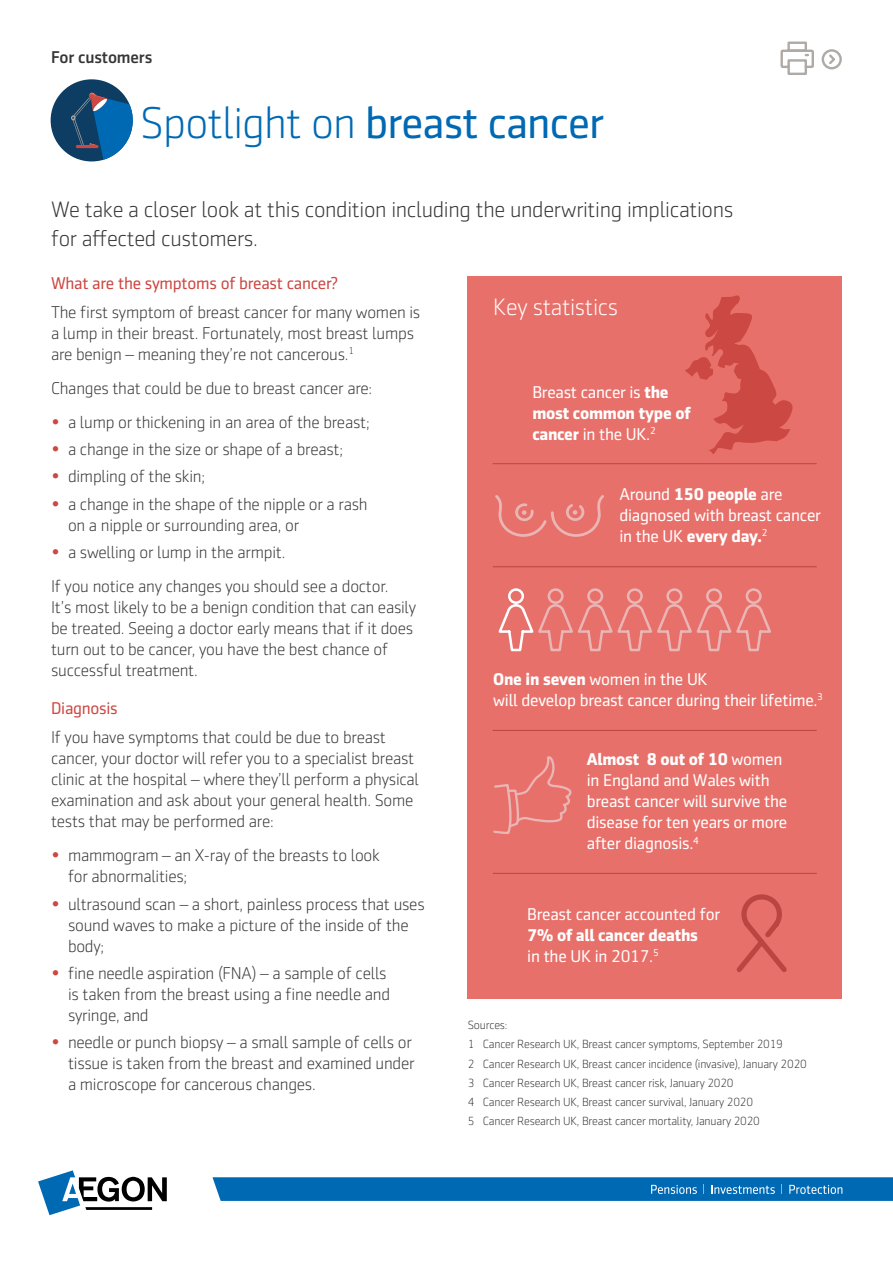
<style>
.page{position:relative;width:893px;height:1263px;background:#fff}
.page>*{position:absolute;margin:0;border:0;box-sizing:border-box;transform-origin:0 0}
.t1{font:45px "Sentico Sans DT";letter-spacing:-.02em;color:#0069b4}
.t2{font:300 24px "Sentico Sans DT";letter-spacing:-.015em;color:#fff}
.t3{font:300 22.5px/28.5px "Sentico Sans DT";letter-spacing:-.015em;color:#373636}
.t4{font:300 17.25px/21px "Sentico Sans DT";letter-spacing:-.015em;color:#373636}
.t5{font:17.25px/21px "Sentico Sans DT";letter-spacing:-.015em;color:#fff}
.t6{font:700 17.25px/21px "Sentico Sans DT";letter-spacing:-.015em;color:#fff}
.t7{font:17.25px "Sentico Sans DT";letter-spacing:-.015em;color:#cc4842}
.t8{font:500 17.25px "Sentico Sans DT";letter-spacing:-.01em;color:#373636}
.t9{font:300 12px/19.2px "Sentico Sans DT";letter-spacing:-.015em;color:#373636}
.s1{font-weight:300}
.s2{font-weight:700;font-size:18px;color:#cc4842}
.s3{font-weight:400}
.s4{font-weight:700}
</style>
<div class="page">
<svg style="left:780px;top:41px;width:62px;height:34px"></svg>
<svg style="left:38px;top:1170px;width:129px;height:45px"></svg>
<svg style="left:212px;top:1177px;width:681px;height:24px"></svg>
<div style="left:468px;top:276px;width:374px;height:723px;background:#e8706a"></div>
<hr style="left:493px;top:463px;width:324px;height:1px;background:#bb4540">
<hr style="left:493px;top:566px;width:324px;height:1px;background:#bb4540">
<hr style="left:493px;top:730px;width:324px;height:1px;background:#bb4540">
<hr style="left:493px;top:873px;width:324px;height:1px;background:#bb4540">
<svg style="left:498px;top:588px;width:273px;height:64px"></svg>
<svg style="left:685px;top:295px;width:108px;height:159px"></svg>
<svg style="left:495px;top:495px;width:109px;height:42px"></svg>
<svg style="left:493px;top:756px;width:78px;height:78px"></svg>
<svg style="left:736px;top:894px;width:51px;height:78px"></svg>
<div style="left:51px;top:79px;width:82px;height:82px;background:#0d3d63;border-radius:50%"></div>
<svg style="left:71px;top:92px;width:62px;height:68px"></svg>
<p class="t8" style="left:51px;top:48px;width:103px">For customers</p>
<h1 class="t1" style="left:140px;top:98px;width:465px"><span class="s1">Spotlight on</span> breast cancer</h1>
<h3 class="t3" style="left:51px;top:196px;width:684px">We take a closer look at this condition including the underwriting implications for affected customers.</h3>
<p class="t7" style="left:51px;top:273px;width:289px">What are the symptoms of breast cancer?</p>
<p class="t4" style="left:51px;top:302px;width:371px">The first symptom of breast cancer for many women is a lump in their breast. Fortunately, most breast lumps are benign – meaning they’re not cancerous.<sup>1</sup></p>
<p class="t4" style="left:51px;top:378px;width:323px">Changes that could be due to breast cancer are:</p>
<p class="t4" style="left:51px;top:411px;width:320px"><span class="s2">•</span> a lump or thickening in an area of the breast;</p>
<p class="t4" style="left:51px;top:439px;width:294px"><span class="s2">•</span> a change in the size or shape of a breast;</p>
<p class="t4" style="left:51px;top:466px;width:156px"><span class="s2">•</span> dimpling of the skin;</p>
<p class="t4" style="left:68px;top:494px;width:301px;text-indent:-17px"><span class="s2">•</span> a change in the shape of the nipple or a rash on a nipple or surrounding area, or</p>
<p class="t4" style="left:51px;top:536px;width:339px;line-height:33.8px"><span class="s2">•</span> a swelling or lump in the armpit.<br>If you notice any changes you should see a doctor.</p>
<p class="t4" style="left:51px;top:597px;width:367px">It’s most likely to be a benign condition that can easily be treated. Seeing a doctor early means that if it does turn out to be cancer, you have the best chance of successful treatment.</p>
<p class="t7" style="left:51px;top:699px;width:68px">Diagnosis</p>
<p class="t4" style="left:51px;top:727px;width:370px">If you have symptoms that could be due to breast cancer, your doctor will refer you to a specialist breast clinic at the hospital – where they’ll perform a physical examination and ask about your general health. Some tests that may be performed are:</p>
<p class="t4" style="left:68px;top:845px;width:313px;text-indent:-17px"><span class="s2">•</span> mammogram – an X-ray of the breasts to look for abnormalities;</p>
<p class="t4" style="left:68px;top:893px;width:358px;text-indent:-17px"><span class="s2">•</span> ultrasound scan – a short, painless process that uses sound waves to make a picture of the inside of the body;</p>
<p class="t4" style="left:68px;top:963px;width:324px;text-indent:-17px"><span class="s2">•</span> fine needle aspiration (FNA) – a sample of cells is taken from the breast using a fine needle and syringe, and</p>
<p class="t4" style="left:68px;top:1032px;width:348px;text-indent:-17px"><span class="s2">•</span> needle or punch biopsy – a small sample of cells or tissue is taken from the breast and examined under a microscope for cancerous changes.</p>
<h2 class="t2" style="left:493px;top:294px;width:126px">Key statistics</h2>
<p class="t6" style="left:532px;top:381px;width:160px"><span class="s3">Breast cancer is</span> the most common type of cancer <span class="s3">in the UK.</span><sup>2</sup></p>
<p class="t5" style="left:619px;top:484px;width:203px">Around <span class="s4">150 people</span> are diagnosed with breast cancer in the UK <span class="s4">every day.</span><sup>2</sup></p>
<p class="t5" style="left:493px;top:668px;width:331px"><span class="s4">One in seven</span> women in the UK<br>will develop breast cancer during their lifetime.<sup>3</sup></p>
<p class="t5" style="left:587px;top:749px;width:202px"><span class="s4">Almost 8 out of 10</span> women in England and Wales with breast cancer will survive the disease for ten years or more after diagnosis.<sup>4</sup></p>
<p class="t5" style="left:527px;top:903px;width:194px">Breast cancer accounted for</p>
<p class="t6" style="left:527px;top:924px;width:172px">7% of all cancer deaths <span class="s3">in the UK in 2017.</span><sup>5</sup></p>
<p class="t9" style="left:468px;top:1015px;width:341px">Sources:<br>1 Cancer Research UK, Breast cancer symptoms, September 2019<br>2 Cancer Research UK, Breast cancer incidence (invasive), January 2020<br>3 Cancer Research UK, Breast cancer risk, January 2020<br>4 Cancer Research UK, Breast cancer survival, January 2020<br>5 Cancer Research UK, Breast cancer mortality, January 2020</p>
</div>
